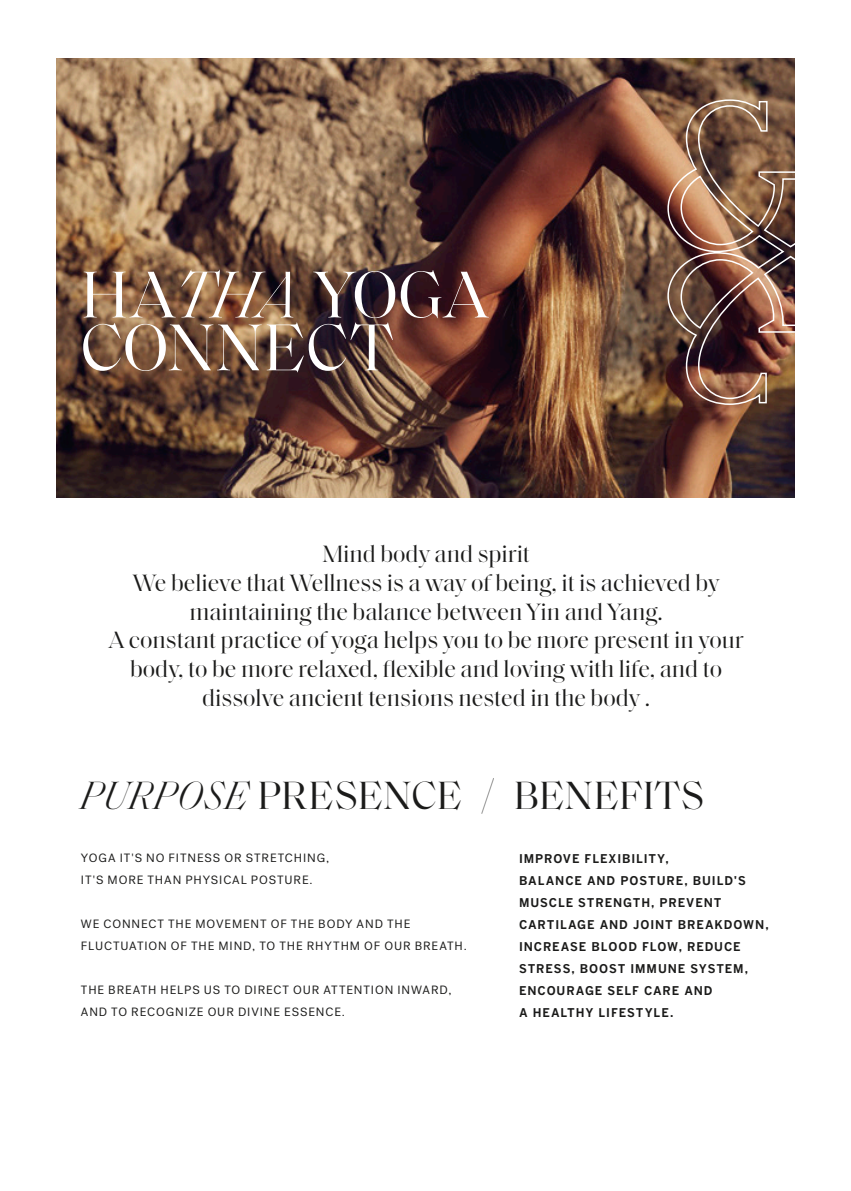
<style>
.page{position:relative;width:851px;height:1191px;background:#fff}
.page>*{position:absolute;margin:0;border:0;box-sizing:border-box;transform-origin:0 0}
.t1{font:67.2px/52.8px "Saol Display";letter-spacing:.015em;color:#fff}
.t2{font:40px "Saol Display";letter-spacing:.015em;color:#1b1b1a}
.t3{font:24px/28.8px "Saol Display";color:#1b1b1a;text-align:center}
.t4{font:12px/22px "Post Grotesk";letter-spacing:.075em;color:#1b1b1a}
.t5{font:700 12px/22px "Benton Gothic";letter-spacing:.07em;color:#1b1b1a}
.s1{font-weight:300;font-style:italic}
</style>
<div class="page">
<img style="left:57px;top:58px;width:737px;height:440px">
<img style="left:666px;top:99px;width:129px;height:307px">
<h1 class="t1" style="left:81px;top:264px;width:408px">HA<span class="s1">THA</span> YOGA<br>CONNECT</h1>
<p class="t3" style="left:109px;top:538px;width:636px">Mind body and spirit<br>We believe that Wellness is a way of being, it is achieved by maintaining the balance between Yin and Yang.<br>A constant practice of yoga helps you to be more present in your body, to be more relaxed, flexible and loving with life, and to dissolve ancient tensions nested in the body .</p>
<h2 class="t2" style="left:81px;top:766px;width:624px"><span class="s1">PURPOSE</span> PRESENCE / BENEFITS</h2>
<p class="t4" style="left:81px;top:847px;width:250px">YOGA IT'S NO FITNESS OR STRETCHING,<br>IT'S MORE THAN PHYSICAL POSTURE.</p>
<p class="t4" style="left:81px;top:913px;width:387px">WE CONNECT THE MOVEMENT OF THE BODY AND THE<br>FLUCTUATION OF THE MIND, TO THE RHYTHM OF OUR BREATH.</p>
<p class="t4" style="left:81px;top:979px;width:372px">THE BREATH HELPS US TO DIRECT OUR ATTENTION INWARD,<br>AND TO RECOGNIZE OUR DIVINE ESSENCE.</p>
<p class="t5" style="left:519px;top:847px;width:251px">IMPROVE FLEXIBILITY,<br>BALANCE AND POSTURE, BUILD'S<br>MUSCLE STRENGTH, PREVENT<br>CARTILAGE AND JOINT BREAKDOWN,<br>INCREASE BLOOD FLOW, REDUCE<br>STRESS, BOOST IMMUNE SYSTEM,<br>ENCOURAGE SELF CARE AND<br>A HEALTHY LIFESTYLE.</p>
</div>
